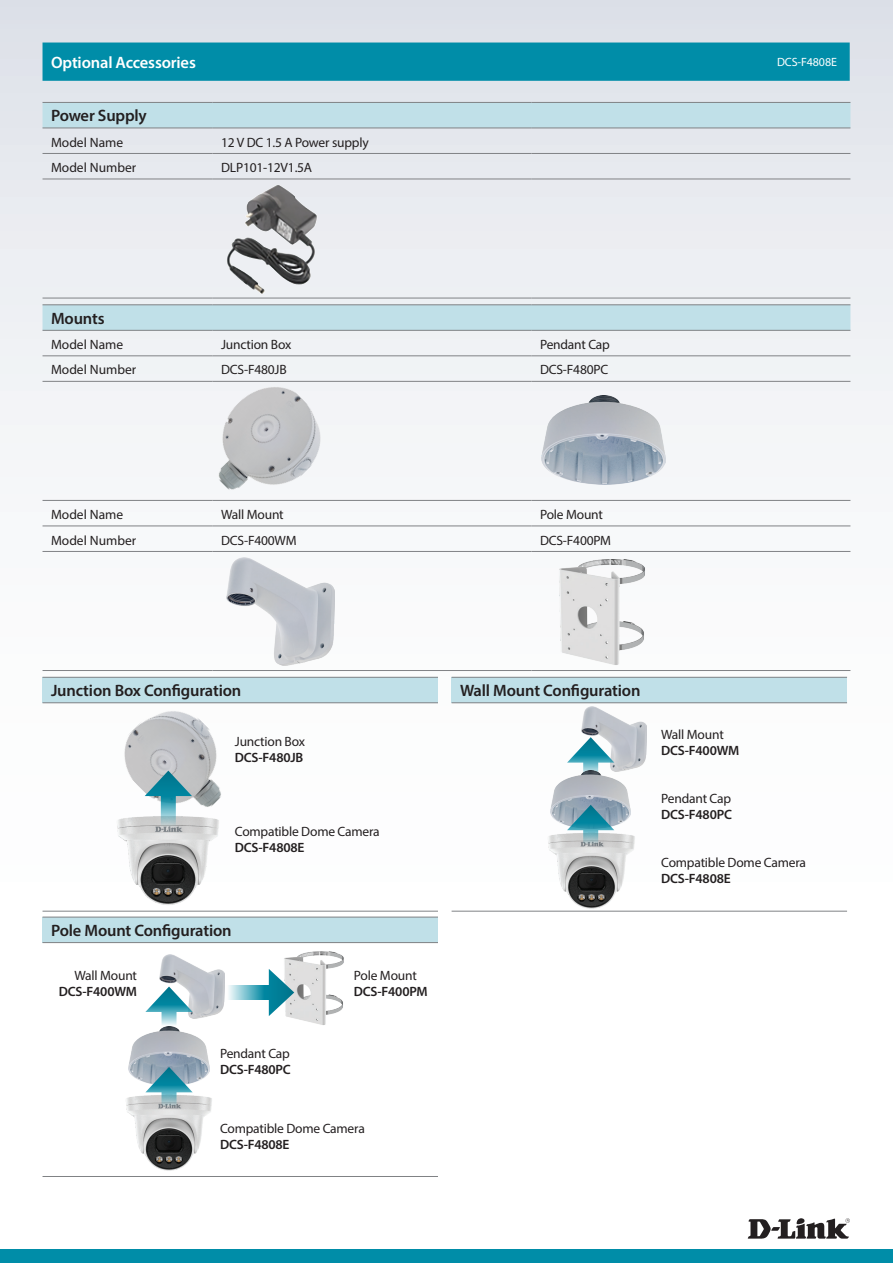
<style>
.page{position:relative;width:893px;height:1263px;background:#fff}
.page>*{position:absolute;margin:0;border:0;box-sizing:border-box;transform-origin:0 0}
.t1{font:600 16.5px "Myriad Pro";letter-spacing:-.01em;color:#231f20}
.t2{font:600 16.5px "Myriad Pro";letter-spacing:-.01em;color:#fff}
.t3{font:13.5px "Myriad Pro";letter-spacing:-.015em;color:#231f20}
.t4{font:600 13.5px "Myriad Pro";letter-spacing:-.015em;color:#231f20}
.t5{font:12px "Myriad Pro";letter-spacing:-.01em;color:#fff}
</style>
<div class="page">
<div style="left:0;top:1249px;width:893px;height:14px;background:#008da8"></div>
<div style="left:0;top:0;width:893px;height:1084px;background:linear-gradient(to bottom,#e1e5eb,#fff)"></div>
<svg style="left:748px;top:1218px;width:102px;height:21px"></svg>
<div style="left:43px;top:43px;width:807px;height:38px;background:#008da8"></div>
<div style="left:43px;top:103px;width:807px;height:25px;background:#c0e0e8"></div>
<hr style="left:43px;top:102px;width:170px;height:1px;background:#808285">
<hr style="left:213px;top:102px;width:318px;height:1px;background:#808285">
<hr style="left:531px;top:102px;width:319px;height:1px;background:#808285">
<hr style="left:43px;top:128px;width:170px;height:1px;background:#808285">
<hr style="left:213px;top:128px;width:318px;height:1px;background:#808285">
<hr style="left:531px;top:128px;width:319px;height:1px;background:#808285">
<hr style="left:43px;top:153px;width:170px;height:1px;background:#808285">
<hr style="left:213px;top:153px;width:318px;height:1px;background:#808285">
<hr style="left:531px;top:153px;width:319px;height:1px;background:#808285">
<hr style="left:43px;top:179px;width:170px;height:1px;background:#808285">
<hr style="left:213px;top:179px;width:318px;height:1px;background:#808285">
<hr style="left:531px;top:179px;width:319px;height:1px;background:#808285">
<hr style="left:43px;top:298px;width:170px;height:1px;background:#808285">
<hr style="left:213px;top:298px;width:318px;height:1px;background:#808285">
<hr style="left:531px;top:298px;width:319px;height:1px;background:#808285">
<svg style="left:43px;top:305px;width:807px;height:25px;background:#bedee6"></svg>
<hr style="left:43px;top:304px;width:170px;height:1px;background:#808285">
<hr style="left:213px;top:304px;width:318px;height:1px;background:#808285">
<hr style="left:531px;top:304px;width:319px;height:1px;background:#808285">
<hr style="left:43px;top:330px;width:170px;height:1px;background:#808285">
<hr style="left:213px;top:330px;width:318px;height:1px;background:#808285">
<hr style="left:531px;top:330px;width:319px;height:1px;background:#808285">
<hr style="left:43px;top:355px;width:170px;height:1px;background:#808285">
<hr style="left:213px;top:355px;width:318px;height:1px;background:#808285">
<hr style="left:531px;top:355px;width:319px;height:1px;background:#808285">
<hr style="left:43px;top:381px;width:170px;height:1px;background:#808285">
<hr style="left:213px;top:381px;width:318px;height:1px;background:#808285">
<hr style="left:531px;top:381px;width:319px;height:1px;background:#808285">
<hr style="left:43px;top:500px;width:170px;height:1px;background:#808285">
<hr style="left:213px;top:500px;width:318px;height:1px;background:#808285">
<hr style="left:531px;top:500px;width:319px;height:1px;background:#808285">
<hr style="left:43px;top:525px;width:170px;height:1px;background:#808285">
<hr style="left:213px;top:525px;width:318px;height:1px;background:#808285">
<hr style="left:531px;top:525px;width:319px;height:1px;background:#808285">
<hr style="left:43px;top:551px;width:170px;height:1px;background:#808285">
<hr style="left:213px;top:551px;width:318px;height:1px;background:#808285">
<hr style="left:531px;top:551px;width:319px;height:1px;background:#808285">
<hr style="left:43px;top:670px;width:170px;height:1px;background:#808285">
<hr style="left:213px;top:670px;width:318px;height:1px;background:#808285">
<hr style="left:531px;top:670px;width:319px;height:1px;background:#808285">
<div style="left:43px;top:677px;width:395px;height:26px;background:#c0e0e8"></div>
<hr style="left:43px;top:677px;width:395px;height:1px;background:#808285">
<hr style="left:43px;top:702px;width:395px;height:1px;background:#808285">
<hr style="left:43px;top:911px;width:395px;height:1px;background:#808285">
<div style="left:43px;top:917px;width:395px;height:25px;background:#c0e0e8"></div>
<hr style="left:43px;top:917px;width:395px;height:1px;background:#808285">
<hr style="left:43px;top:942px;width:395px;height:1px;background:#808285">
<hr style="left:43px;top:1176px;width:395px;height:1px;background:#808285">
<div style="left:452px;top:677px;width:395px;height:26px;background:#c0e0e8"></div>
<hr style="left:452px;top:677px;width:395px;height:1px;background:#808285">
<hr style="left:452px;top:702px;width:395px;height:1px;background:#808285">
<hr style="left:452px;top:911px;width:395px;height:1px;background:#808285">
<img style="left:224px;top:184px;width:96px;height:110px">
<img style="left:190px;top:369px;width:150px;height:150px">
<img style="left:108px;top:702px;width:141px;height:131px">
<img style="left:226px;top:558px;width:109px;height:107px">
<img style="left:581px;top:707px;width:65px;height:64px">
<img style="left:160px;top:954px;width:65px;height:65px">
<img style="left:556px;top:557px;width:91px;height:111px">
<img style="left:282px;top:949px;width:63px;height:78px">
<img style="left:542px;top:395px;width:123px;height:90px">
<svg style="left:583px;top:763px;width:15px;height:7px"></svg>
<svg style="left:567px;top:737px;width:47px;height:26px"></svg>
<img style="left:551px;top:770px;width:80px;height:51px">
<img style="left:129px;top:1027px;width:80px;height:56px">
<svg style="left:222px;top:985px;width:47px;height:15px"></svg>
<svg style="left:269px;top:969px;width:25px;height:47px"></svg>
<img style="left:110px;top:801px;width:116px;height:116px">
<img style="left:543px;top:821px;width:97px;height:97px">
<img style="left:120px;top:1083px;width:98px;height:88px">
<svg style="left:161px;top:796px;width:15px;height:35px"></svg>
<svg style="left:145px;top:771px;width:47px;height:25px"></svg>
<svg style="left:583px;top:830px;width:15px;height:17px"></svg>
<svg style="left:567px;top:805px;width:47px;height:25px"></svg>
<svg style="left:162px;top:1012px;width:15px;height:16px"></svg>
<svg style="left:145px;top:986px;width:48px;height:26px"></svg>
<svg style="left:162px;top:1092px;width:15px;height:17px"></svg>
<svg style="left:145px;top:1067px;width:48px;height:25px"></svg>
<p class="t2" style="left:51px;top:52px;width:146px">Optional Accessories</p>
<p class="t5" style="left:777px;top:55px;width:61px">DCS-F4808E</p>
<p class="t1" style="left:51px;top:105px;width:97px">Power Supply</p>
<p class="t3" style="left:51px;top:134px;width:74px">Model Name</p>
<p class="t3" style="left:221px;top:134px;width:149px">12 V DC 1.5 A Power supply</p>
<p class="t3" style="left:51px;top:159px;width:87px">Model Number</p>
<p class="t3" style="left:221px;top:159px;width:93px">DLP101-12V1.5A</p>
<p class="t1" style="left:51px;top:308px;width:55px">Mounts</p>
<p class="t3" style="left:51px;top:336px;width:74px">Model Name</p>
<p class="t3" style="left:221px;top:336px;width:72px">Junction Box</p>
<p class="t3" style="left:540px;top:336px;width:71px">Pendant Cap</p>
<p class="t3" style="left:51px;top:362px;width:87px">Model Number</p>
<p class="t3" style="left:221px;top:362px;width:67px">DCS-F480JB</p>
<p class="t3" style="left:540px;top:362px;width:70px">DCS-F480PC</p>
<p class="t3" style="left:51px;top:506px;width:74px">Model Name</p>
<p class="t3" style="left:221px;top:506px;width:64px">Wall Mount</p>
<p class="t3" style="left:540px;top:506px;width:64px">Pole Mount</p>
<p class="t3" style="left:51px;top:532px;width:87px">Model Number</p>
<p class="t3" style="left:221px;top:532px;width:77px">DCS-F400WM</p>
<p class="t3" style="left:540px;top:532px;width:73px">DCS-F400PM</p>
<p class="t1" style="left:51px;top:680px;width:192px">Junction Box Configuration</p>
<p class="t3" style="left:235px;top:733px;width:72px">Junction Box</p>
<p class="t4" style="left:235px;top:749px;width:70px">DCS-F480JB</p>
<p class="t3" style="left:235px;top:823px;width:146px">Compatible Dome Camera</p>
<p class="t4" style="left:235px;top:839px;width:71px">DCS-F4808E</p>
<p class="t1" style="left:51px;top:920px;width:182px">Pole Mount Configuration</p>
<p class="t3" style="left:74px;top:967px;width:64px">Wall Mount</p>
<p class="t4" style="left:59px;top:982px;width:80px">DCS-F400WM</p>
<p class="t3" style="left:220px;top:1045px;width:71px">Pendant Cap</p>
<p class="t4" style="left:220px;top:1061px;width:72px">DCS-F480PC</p>
<p class="t3" style="left:354px;top:967px;width:64px">Pole Mount</p>
<p class="t4" style="left:354px;top:982px;width:75px">DCS-F400PM</p>
<p class="t3" style="left:220px;top:1120px;width:146px">Compatible Dome Camera</p>
<p class="t4" style="left:220px;top:1136px;width:71px">DCS-F4808E</p>
<p class="t1" style="left:460px;top:680px;width:182px">Wall Mount Configuration</p>
<p class="t3" style="left:661px;top:726px;width:64px">Wall Mount</p>
<p class="t4" style="left:661px;top:742px;width:80px">DCS-F400WM</p>
<p class="t3" style="left:661px;top:790px;width:71px">Pendant Cap</p>
<p class="t4" style="left:661px;top:806px;width:72px">DCS-F480PC</p>
<p class="t3" style="left:661px;top:854px;width:146px">Compatible Dome Camera</p>
<p class="t4" style="left:661px;top:870px;width:71px">DCS-F4808E</p>
</div>
